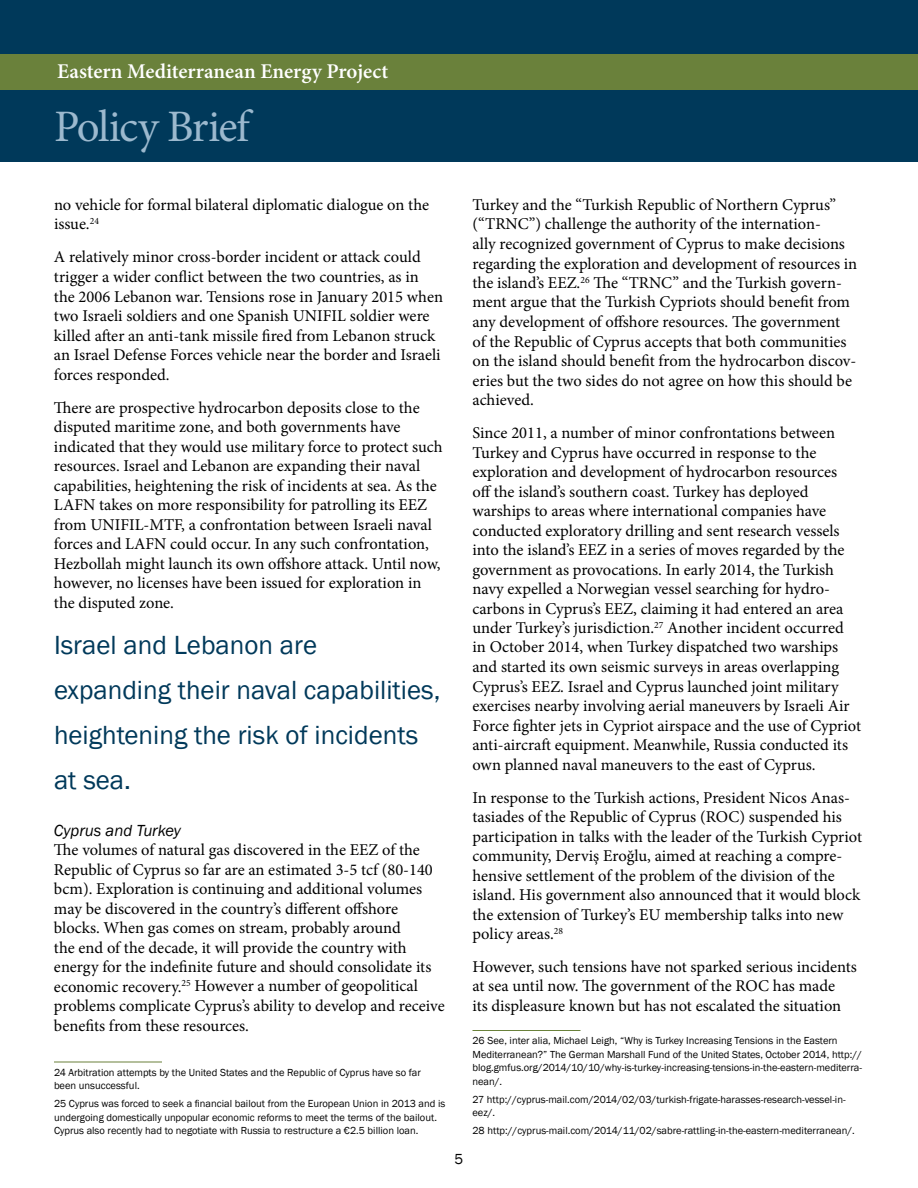
<style>
.page{position:relative;width:918px;height:1188px;background:#fff}
.page>*{position:absolute;margin:0;border:0;box-sizing:border-box;transform-origin:0 0}
.t1{font:45px "Minion Pro";letter-spacing:-.035em;color:#9cb9ce}
.t2{font:27px/45px "Franklin Gothic";color:#00395a}
.t3{font:600 21px "Minion Pro";color:#fff}
.t4{font:16.5px/19.5px "Minion Pro";color:#000}
.t5{font:italic 16.5px "Franklin Gothic";color:#000}
.t6{font:15px "Franklin Gothic";color:#000}
.t7{font:10.5px/13.5px "Franklin Gothic";color:#000}
</style>
<div class="page">
<div style="left:0;top:0;width:918px;height:162px;background:#00395a"></div>
<div style="left:0;top:54px;width:918px;height:36px;background:#6a813b"></div>
<hr style="left:54px;top:1062px;width:108px;height:1px;background:#6a813b">
<hr style="left:472px;top:1030px;width:108px;height:1px;background:#6a813b">
<p class="t3" style="left:57px;top:57px;width:333px">Eastern Mediterranean Energy Project</p>
<h1 class="t1" style="left:54px;top:96px;width:197px">Policy Brief</h1>
<p class="t4" style="left:54px;top:195px;width:377px">no vehicle for formal bilateral diplomatic dialogue on the issue.<sup>24</sup></p>
<p class="t4" style="left:54px;top:248px;width:391px">A relatively minor cross-border incident or attack could trigger a wider conflict between the two countries, as in the 2006 Lebanon war. Tensions rose in January 2015 when two Israeli soldiers and one Spanish UNIFIL soldier were killed after an anti-tank missile fired from Lebanon struck an Israel Defense Forces vehicle near the border and Israeli forces responded.</p>
<p class="t4" style="left:54px;top:398px;width:390px">There are prospective hydrocarbon deposits close to the disputed maritime zone, and both governments have indicated that they would use military force to protect such resources. Israel and Lebanon are expanding their naval capabilities, heightening the risk of incidents at sea. As the LAFN takes on more responsibility for patrolling its EEZ from UNIFIL-MTF, a confrontation between Israeli naval forces and LAFN could occur. In any such confrontation, Hezbollah might launch its own offshore attack. Until now, however, no licenses have been issued for exploration in the disputed zone.</p>
<h2 class="t2" style="left:54px;top:623px;width:388px">Israel and Lebanon are expanding their naval capabilities, heightening the risk of incidents at sea.</h2>
<p class="t5" style="left:54px;top:820px;width:128px">Cyprus and Turkey</p>
<p class="t4" style="left:54px;top:840px;width:392px">The volumes of natural gas discovered in the EEZ of the Republic of Cyprus so far are an estimated 3-5 tcf (80-140 bcm). Exploration is continuing and additional volumes may be discovered in the country’s different offshore blocks. When gas comes on stream, probably around<br>the end of the decade, it will provide the country with energy for the indefinite future and should consolidate its economic recovery.<sup>25</sup> However a number of geopolitical problems complicate Cyprus’s ability to develop and receive benefits from these resources.</p>
<p class="t7" style="left:54px;top:1065px;width:368px">24 Arbitration attempts by the United States and the Republic of Cyprus have so far been unsuccessful.</p>
<p class="t7" style="left:54px;top:1097px;width:393px">25 Cyprus was forced to seek a financial bailout from the European Union in 2013 and is undergoing domestically unpopular economic reforms to meet the terms of the bailout.<br>Cyprus also recently had to negotiate with Russia to restructure a €2.5 billion loan.</p>
<p class="t6" style="left:455px;top:1150px;width:10px">5</p>
<p class="t4" style="left:472px;top:195px;width:386px">Turkey and the “Turkish Republic of Northern Cyprus” (“TRNC”) challenge the authority of the internation-<br>ally recognized government of Cyprus to make decisions regarding the exploration and development of resources in the island’s EEZ.<sup>26</sup> The “TRNC” and the Turkish govern&shy;ment argue that the Turkish Cypriots should benefit from any development of offshore resources. The government of the Republic of Cyprus accepts that both communities on the island should benefit from the hydrocarbon discov&shy;eries but the two sides do not agree on how this should be achieved.</p>
<p class="t4" style="left:472px;top:423px;width:390px">Since 2011, a number of minor confrontations between Turkey and Cyprus have occurred in response to the exploration and development of hydrocarbon resources<br>off the island’s southern coast. Turkey has deployed warships to areas where international companies have conducted exploratory drilling and sent research vessels into the island’s EEZ in a series of moves regarded by the government as provocations. In early 2014, the Turkish navy expelled a Norwegian vessel searching for hydro&shy;carbons in Cyprus’s EEZ, claiming it had entered an area under Turkey’s jurisdiction.<sup>27</sup> Another incident occurred in October 2014, when Turkey dispatched two warships and started its own seismic surveys in areas overlapping Cyprus’s EEZ. Israel and Cyprus launched joint military exercises nearby involving aerial maneuvers by Israeli Air Force fighter jets in Cypriot airspace and the use of Cypriot anti-aircraft equipment. Meanwhile, Russia conducted its own planned naval maneuvers to the east of Cyprus.</p>
<p class="t4" style="left:473px;top:788px;width:391px">In response to the Turkish actions, President Nicos Anas&shy;tasiades of the Republic of Cyprus (ROC) suspended his participation in talks with the leader of the Turkish Cypriot community, Derviş Eroğlu, aimed at reaching a compre&shy;hensive settlement of the problem of the division of the island. His government also announced that it would block the extension of Turkey’s EU membership talks into new policy areas.<sup>28</sup></p>
<p class="t4" style="left:472px;top:957px;width:386px">However, such tensions have not sparked serious incidents at sea until now. The government of the ROC has made<br>its displeasure known but has not escalated the situation</p>
<p class="t7" style="left:472px;top:1034px;width:391px">26 See, inter alia, Michael Leigh, “Why is Turkey Increasing Tensions in the Eastern Mediterranean?” The German Marshall Fund of the United States, October 2014, http:// blog.gmfus.org/2014/10/10/why-is-turkey-increasing-tensions-in-the-eastern-mediterra&shy;nean/.</p>
<p class="t7" style="left:472px;top:1092px;width:375px">27 http://cyprus-mail.com/2014/02/03/turkish-frigate-harasses-research-vessel-in&shy;eez/.</p>
<p class="t7" style="left:472px;top:1124px;width:384px">28 http://cyprus-mail.com/2014/11/02/sabre-rattling-in-the-eastern-mediterranean/.</p>
</div>
